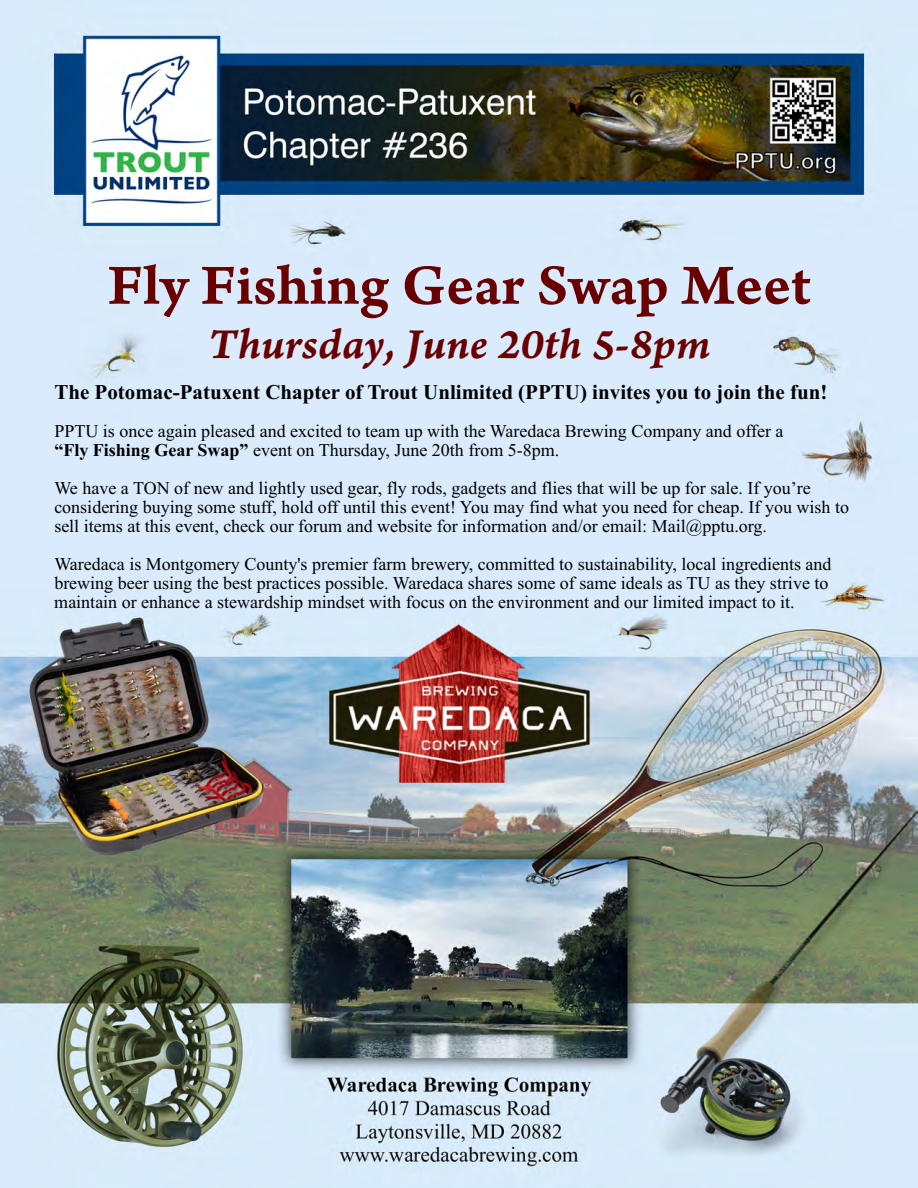
<style>
.page{position:relative;width:918px;height:1188px;background:#fff}
.page>*{position:absolute;margin:0;border:0;box-sizing:border-box;transform-origin:0 0}
.t1{font:60px "Arno Pro";color:#690000}
.t2{font:italic 45px "Arno Pro";color:#690000}
.t3{font:700 21px "Times New Roman";color:#000}
.t4{font:18px/18.9px "Times New Roman";color:#000}
.s1{font-weight:700}
</style>
<div class="page">
<img style="left:0;top:0;width:918px;height:1188px">
<h1 class="t1" style="left:108px;top:264px;width:705px">Fly Fishing Gear Swap Meet</h1>
<h2 class="t2" style="left:208px;top:328px;width:504px">Thursday, June 20th 5-8pm</h2>
<p class="t3" style="left:54px;top:385px;width:775px">The Potomac-Patuxent Chapter of Trout Unlimited (PPTU) invites you to join the fun!</p>
<p class="t4" style="left:54px;top:424px;width:731px">PPTU is once again pleased and excited to team up with the Waredaca Brewing Company and offer a <span class="s1">“Fly Fishing Gear Swap”</span> event on Thursday, June 20th from 5-8pm.</p>
<p class="t4" style="left:54px;top:480px;width:796px">We have a TON of new and lightly used gear, fly rods, gadgets and flies that will be up for sale. If you’re considering buying some stuff, hold off until this event! You may find what you need for cheap. If you wish to sell items at this event, check our forum and website for information and/or email: Mail@pptu.org.</p>
<p class="t4" style="left:54px;top:556px;width:779px">Waredaca is Montgomery County's premier farm brewery, committed to sustainability, local ingredients and brewing beer using the best practices possible. Waredaca shares some of same ideals as TU as they strive to maintain or enhance a stewardship mindset with focus on the environment and our limited impact to it.</p>
</div>
